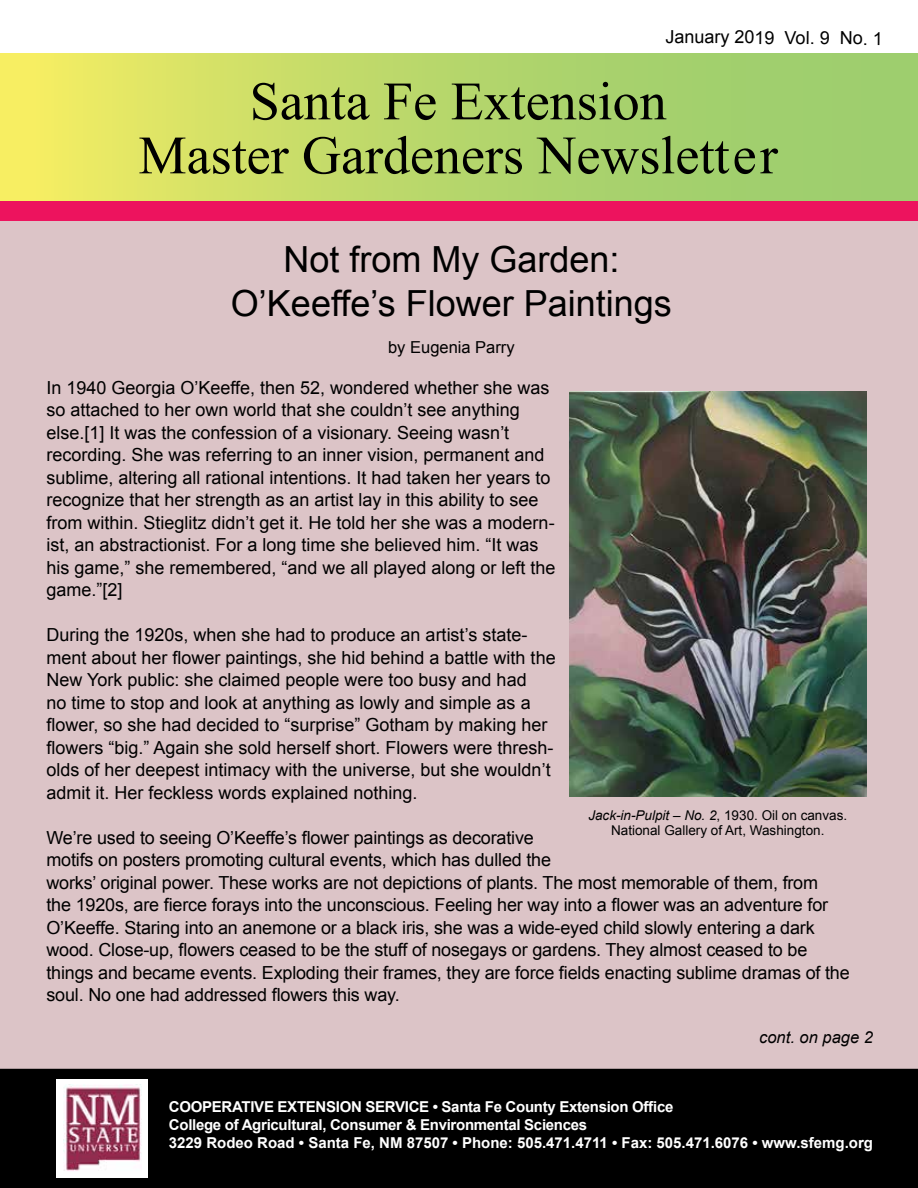
<style>
.page{position:relative;width:918px;height:1188px;background:#fff}
.page>*{position:absolute;margin:0;border:0;box-sizing:border-box;transform-origin:0 0}
.t1{font:54px/54px "Times New Roman";color:#000;text-align:center}
.t2{font:36px/43.2px "Arial";color:#000;text-align:center}
.t3{font:18px/22.5px "Arial";color:#000}
.t4{font:16.5px "Arial";color:#000}
.t5{font:italic 16.5px "Arial";color:#000}
.t6{font:700 15px/18px "Arial";letter-spacing:-.02em;color:#fff}
.t7{font:13.5px/15px "Arial";color:#000;text-align:center}
.s1{font-style:italic}
</style>
<div class="page">
<div style="left:0;top:214px;width:918px;height:857px;background:#dcc4c7"></div>
<div style="left:0;top:53px;width:918px;height:150px;background:linear-gradient(to right,#ecea64,#8ec870)"></div>
<div style="left:2px;top:1070px;width:914px;height:116px;background:#000"></div>
<div style="left:0;top:1069px;width:918px;height:119px;border:3px solid #000"></div>
<div style="left:57px;top:1079px;width:91px;height:99px;background:#fff"></div>
<img style="left:64px;top:1084px;width:78px;height:87px">
<div style="left:0;top:201px;width:918px;height:19px;background:#ed135e"></div>
<img style="left:569px;top:392px;width:297px;height:405px">
<p class="t3" style="left:666px;top:26px;width:219px">January 2019 Vol. 9 No. 1</p>
<h1 class="t1" style="left:139px;top:73px;width:641px">Santa Fe Extension<br>Master Gardeners Newsletter</h1>
<h2 class="t2" style="left:231px;top:239px;width:442px">Not from My Garden:<br>O’Keeffe’s Flower Paintings</h2>
<p class="t4" style="left:388px;top:337px;width:128px">by Eugenia Parry</p>
<p class="t3" style="left:46px;top:377px;width:511px">In 1940 Georgia O’Keeffe, then 52, wondered whether she was so attached to her own world that she couldn’t see anything else.[1] It was the confession of a visionary. Seeing wasn’t recording. She was referring to an inner vision, permanent and sublime, altering all rational intentions. It had taken her years to recognize that her strength as an artist lay in this ability to see from within. Stieglitz didn’t get it. He told her she was a modern&shy;ist, an abstractionist. For a long time she believed him. “It was his game,” she remembered, “and we all played along or left the game.”[2]</p>
<p class="t3" style="left:46px;top:624px;width:511px">During the 1920s, when she had to produce an artist’s state&shy;ment about her flower paintings, she hid behind a battle with the New York public: she claimed people were too busy and had<br>no time to stop and look at anything as lowly and simple as a flower, so she had decided to “surprise” Gotham by making her flowers “big.” Again she sold herself short. Flowers were thresh&shy;olds of her deepest intimacy with the universe, but she wouldn’t admit it. Her feckless words explained nothing.</p>
<p class="t3" style="left:46px;top:827px;width:805px">We’re used to seeing O’Keeffe’s flower paintings as decorative<br>motifs on posters promoting cultural events, which has dulled the<br>works’ original power. These works are not depictions of plants. The most memorable of them, from<br>the 1920s, are fierce forays into the unconscious. Feeling her way into a flower was an adventure for O’Keeffe. Staring into an anemone or a black iris, she was a wide-eyed child slowly entering a dark wood. Close-up, flowers ceased to be the stuff of nosegays or gardens. They almost ceased to be things and became events. Exploding their frames, they are force fields enacting sublime dramas of the soul. No one had addressed flowers this way.</p>
<p class="t5" style="left:759px;top:1026px;width:115px">cont. on page 2</p>
<p class="t7" style="left:588px;top:808px;width:260px"><span class="s1">Jack-in-Pulpit – No. 2</span>, 1930. Oil on canvas.<br>National Gallery of Art, Washington.</p>
<p class="t6" style="left:169px;top:1098px;width:706px">COOPERATIVE EXTENSION SERVICE • Santa Fe County Extension Office<br>College of Agricultural, Consumer &amp; Environmental Sciences<br>3229 Rodeo Road • Santa Fe, NM 87507 • Phone: 505.471.4711 • Fax: 505.471.6076 • www.sfemg.org</p>
</div>
